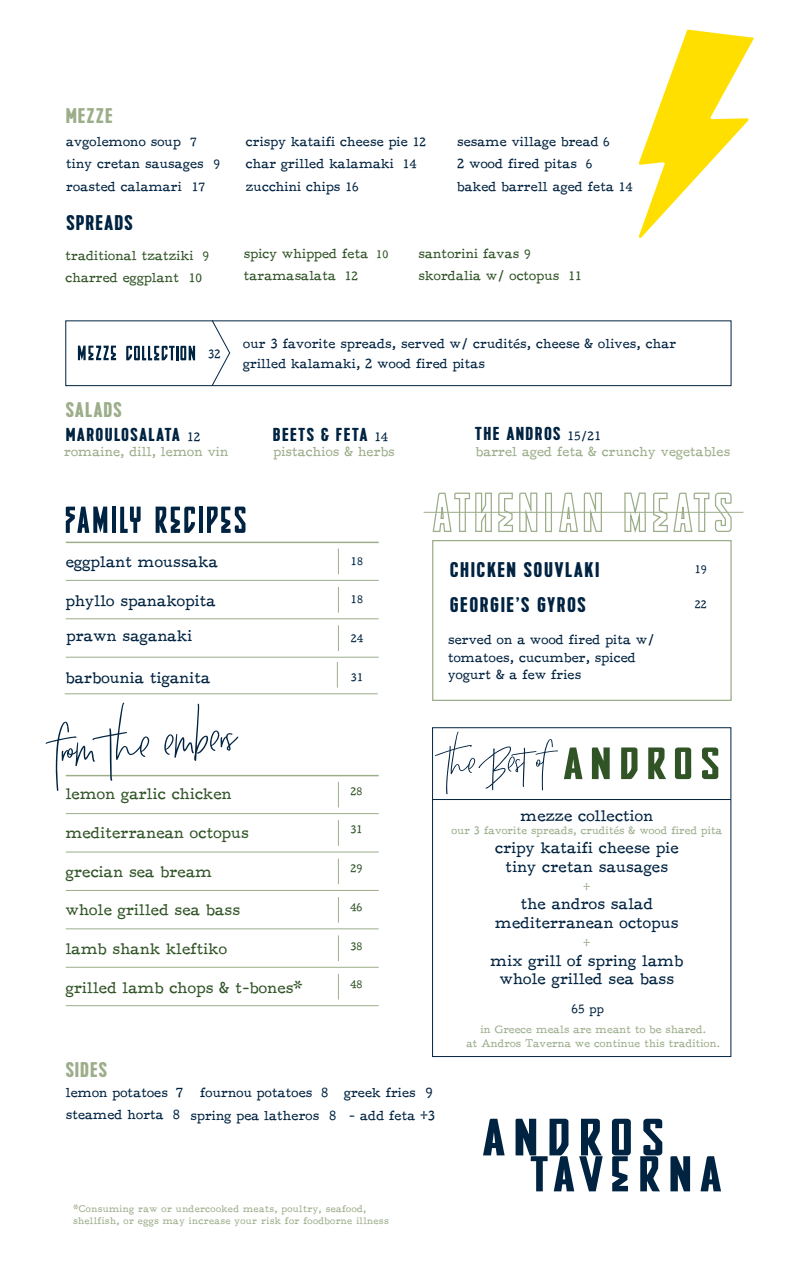
<style>
.page{position:relative;width:788px;height:1283px;background:#fff}
.page>*{position:absolute;margin:0;border:0;box-sizing:border-box;transform-origin:0 0}
.t1{font:67.38px "Crystal Sky";color:#002341}
.t2{font:50.38px "Crystal Sky";color:#002341;scale:.96 1}
.t3{font:700 21.25px/35px "Kapra";letter-spacing:.06em;color:#002341;scale:1.14 1}
.t4{font:700 21.25px "Kapra";letter-spacing:.04em;color:#9cad8a;scale:1.14 1}
.t5{font:700 21.25px "Kapra";letter-spacing:.04em;color:#002341;scale:1.14 1}
.t6{font:700 18.75px "Kapra";letter-spacing:.06em;color:#002341;scale:1.14 1}
.t7{font:16.25px/18.8px "F25 Executive";color:#002341;text-align:center}
.t8{font:16.25px "F25 Executive";color:#315427}
.t9{font:13.75px/22.5px "F25 Executive";color:#002341}
.t10{font:13.75px/22.5px "F25 Executive";color:#315427}
.t11{font:13.75px "F25 Executive";color:#9cad8a}
.t12{font:12.5px "F25 Executive";color:#002341}
.t13{font:12.5px "F25 Executive";color:#9cad8a}
.t14{font:12.5px "F25 Executive";color:#002341;scale:.94 1}
.t15{font:11.25px/13.8px "F25 Executive";color:#9cad8a;text-align:center}
.t16{font:11.25px "F25 Executive";color:#315427}
.t17{font:11.25px "F25 Executive";color:#002341}
.t18{font:10px/12.2px "F25 Executive";letter-spacing:.02em;color:#9cad8a}
.s1{font-size:12.5px}
.s2{font-size:11.25px}
.s3{font-family:"F25 Executive";font-weight:400;font-size:12.5px}
</style>
<div class="page">
<hr style="left:66px;top:775px;width:313px;height:1px;background:#9cad8a">
<hr style="left:66px;top:813px;width:313px;height:1px;background:#9cad8a">
<svg style="left:338px;top:781px;width:1px;height:26px"></svg>
<hr style="left:66px;top:851px;width:313px;height:1px;background:#9cad8a">
<svg style="left:338px;top:820px;width:1px;height:26px"></svg>
<hr style="left:66px;top:890px;width:313px;height:1px;background:#9cad8a">
<svg style="left:338px;top:858px;width:1px;height:26px"></svg>
<hr style="left:66px;top:928px;width:313px;height:1px;background:#9cad8a">
<svg style="left:338px;top:897px;width:1px;height:25px"></svg>
<hr style="left:66px;top:967px;width:313px;height:1px;background:#9cad8a">
<svg style="left:338px;top:935px;width:1px;height:26px"></svg>
<hr style="left:66px;top:1005px;width:313px;height:1px;background:#9cad8a">
<svg style="left:338px;top:973px;width:1px;height:26px"></svg>
<svg style="left:483px;top:1118px;width:21px;height:37px"></svg>
<svg style="left:612px;top:1118px;width:19px;height:73px"></svg>
<svg style="left:515px;top:1118px;width:87px;height:73px"></svg>
<svg style="left:700px;top:1156px;width:21px;height:35px"></svg>
<svg style="left:670px;top:1156px;width:20px;height:35px"></svg>
<svg style="left:640px;top:1118px;width:22px;height:73px"></svg>
<svg style="left:65px;top:320px;width:667px;height:66px"></svg>
<svg style="left:211px;top:320px;width:20px;height:67px"></svg>
<svg style="left:156px;top:506px;width:39px;height:27px"></svg>
<svg style="left:207px;top:506px;width:38px;height:27px"></svg>
<hr style="left:199px;top:506px;width:4px;height:27px;background:#002341">
<hr style="left:112px;top:506px;width:4px;height:27px;background:#002341">
<svg style="left:66px;top:506px;width:41px;height:27px"></svg>
<svg style="left:120px;top:506px;width:21px;height:27px"></svg>
<svg style="left:78px;top:345px;width:38px;height:15px"></svg>
<svg style="left:126px;top:346px;width:69px;height:14px"></svg>
<hr style="left:66px;top:541px;width:313px;height:2px;background:#9cad8a">
<hr style="left:66px;top:580px;width:313px;height:1px;background:#9cad8a">
<svg style="left:338px;top:548px;width:1px;height:26px"></svg>
<hr style="left:66px;top:618px;width:313px;height:1px;background:#9cad8a">
<svg style="left:338px;top:587px;width:1px;height:25px"></svg>
<hr style="left:66px;top:657px;width:313px;height:1px;background:#9cad8a">
<svg style="left:338px;top:625px;width:1px;height:26px"></svg>
<hr style="left:65px;top:693px;width:312px;height:1px;background:#9cad8a">
<svg style="left:337px;top:662px;width:1px;height:25px"></svg>
<svg style="left:432px;top:727px;width:299px;height:330px"></svg>
<svg style="left:432px;top:540px;width:300px;height:161px"></svg>
<hr style="left:432px;top:799px;width:298px;height:1px;background:#002341">
<svg style="left:623px;top:492px;width:23px;height:41px"></svg>
<svg style="left:558px;top:492px;width:44px;height:40px"></svg>
<svg style="left:652px;top:492px;width:80px;height:40px"></svg>
<div style="left:545px;top:493px;width:7px;height:39px;border:1px solid #9cad8a"></div>
<svg style="left:432px;top:492px;width:106px;height:40px"></svg>
<hr style="left:423px;top:512px;width:320px;height:1px;background:#9cad8a">
<svg style="left:638px;top:30px;width:116px;height:208px"></svg>
<h3 class="t4" style="left:66px;top:103px;width:43px">MEZZE</h3>
<p class="t9" style="left:66px;top:130px;width:155px">avgolemono soup <span class="s1">7 </span>tiny cretan sausages <span class="s1">9 </span>roasted calamari <span class="s1">17</span></p>
<h3 class="t5" style="left:66px;top:210px;width:60px">SPREADS</h3>
<p class="t10" style="left:65px;top:244px;width:145px">traditional tzatziki <span class="s1">9 </span>charred eggplant <span class="s1">10</span></p>
<p class="t14" style="left:208px;top:346px;width:15px">32</p>
<p class="t9" style="left:246px;top:130px;width:182px">crispy kataifi cheese pie <span class="s1">12 </span>char grilled kalamaki <span class="s1">14 </span>zucchini chips <span class="s1">16</span></p>
<p class="t9" style="left:457px;top:130px;width:177px">sesame village bread <span class="s1">6<br></span>2 wood fired pitas <span class="s1">6 </span>baked barrell aged feta <span class="s1">14</span></p>
<p class="t10" style="left:244px;top:242px;width:146px">spicy whipped feta <span class="s2">10 </span>taramasalata <span class="s1">12</span></p>
<p class="t10" style="left:418px;top:242px;width:165px">santorini favas <span class="s1">9 </span>skordalia w/ octopus <span class="s1">11</span></p>
<p class="t9" style="left:243px;top:333px;width:434px;line-height:20px">our 3 favorite spreads, served w/ crudités, cheese &amp; olives, char grilled kalamaki, 2 wood fired pitas</p>
<h3 class="t4" style="left:66px;top:397px;width:51px">SALADS</h3>
<h3 class="t6" style="left:66px;top:423px;width:120px">MAROULOSALATA <span class="s3">12</span></h3>
<h3 class="t6" style="left:273px;top:423px;width:103px">BEETS &amp; FETA <span class="s3">14</span></h3>
<h3 class="t6" style="left:475px;top:423px;width:112px">THE ANDROS <span class="s3">15/21</span></h3>
<p class="t11" style="left:64px;top:443px;width:166px">romaine, dill, lemon vin</p>
<p class="t11" style="left:273px;top:443px;width:123px">pistachios &amp; herbs</p>
<p class="t11" style="left:475px;top:443px;width:256px">barrel aged feta &amp; crunchy vegetables</p>
<p class="t7" style="left:66px;top:552px;width:154px">eggplant moussaka</p>
<p class="t7" style="left:66px;top:591px;width:152px">phyllo spanakopita</p>
<p class="t7" style="left:66px;top:626px;width:127px">prawn saganaki</p>
<p class="t7" style="left:66px;top:668px;width:146px">barbounia tiganita</p>
<h1 class="t1" style="left:52px;top:702px;width:184px;rotate:-5deg">from the embers</h1>
<p class="t8" style="left:66px;top:784px;width:168px">lemon garlic chicken</p>
<p class="t8" style="left:66px;top:823px;width:185px">mediterranean octopus</p>
<p class="t8" style="left:66px;top:861px;width:148px">grecian sea bream</p>
<p class="t8" style="left:66px;top:900px;width:176px">whole grilled sea bass</p>
<p class="t8" style="left:66px;top:939px;width:163px">lamb shank kleftiko</p>
<p class="t8" style="left:66px;top:978px;width:238px">grilled lamb chops &amp; t-bones*</p>
<p class="t17" style="left:351px;top:554px;width:14px">18</p>
<p class="t17" style="left:351px;top:593px;width:14px">18</p>
<p class="t17" style="left:351px;top:632px;width:14px">24</p>
<p class="t17" style="left:351px;top:670px;width:14px">31</p>
<p class="t16" style="left:350px;top:784px;width:14px">28</p>
<p class="t16" style="left:350px;top:823px;width:14px">31</p>
<p class="t16" style="left:350px;top:861px;width:14px">29</p>
<p class="t16" style="left:350px;top:900px;width:14px">46</p>
<p class="t16" style="left:350px;top:939px;width:14px">38</p>
<p class="t16" style="left:350px;top:978px;width:14px">48</p>
<h3 class="t3" style="left:450px;top:552px;width:133px">CHICKEN SOUVLAKI<br>GEORGIE’S GYROS</h3>
<p class="t9" style="left:448px;top:631px;width:208px;line-height:17.5px">served on a wood fired pita w/ tomatoes, cucumber, spiced yogurt &amp; a few fries</p>
<h2 class="t2" style="left:445px;top:727px;width:106px;rotate:-2deg">The Best of</h2>
<p class="t17" style="left:694px;top:562px;width:14px">19</p>
<p class="t17" style="left:694px;top:597px;width:14px">22</p>
<p class="t7" style="left:520px;top:806px;width:134px">mezze collection</p>
<p class="t15" style="left:451px;top:823px;width:272px">our 3 favorite spreads, crudités &amp; wood fired pita</p>
<p class="t7" style="left:495px;top:838px;width:185px">cripy kataifi cheese pie tiny cretan sausages</p>
<p class="t13" style="left:583px;top:879px;width:8px">+</p>
<p class="t7" style="left:495px;top:894px;width:185px">the andros salad mediterranean octopus</p>
<p class="t13" style="left:583px;top:935px;width:8px">+</p>
<p class="t7" style="left:490px;top:951px;width:194px">mix grill of spring lamb whole grilled sea bass</p>
<p class="t12" style="left:571px;top:1001px;width:34px">65 pp</p>
<p class="t15" style="left:466px;top:1022px;width:255px">in Greece meals are meant to be shared.<br>at Andros Taverna we continue this tradition.</p>
<h3 class="t4" style="left:66px;top:1057px;width:38px">SIDES</h3>
<p class="t9" style="left:66px;top:1081px;width:119px">lemon potatoes 7 steamed horta 8</p>
<p class="t9" style="left:190px;top:1081px;width:148px;text-align:center">fournou potatoes 8 spring pea latheros 8</p>
<p class="t9" style="left:344px;top:1081px;width:91px">greek fries 9</p>
<p class="t9" style="left:349px;top:1104px;width:88px">- add feta +3</p>
<p class="t18" style="left:73px;top:1202px;width:317px">*Consuming raw or undercooked meats, poultry, seafood, shellfish, or eggs may increase your risk for foodborne illness</p>
</div>
